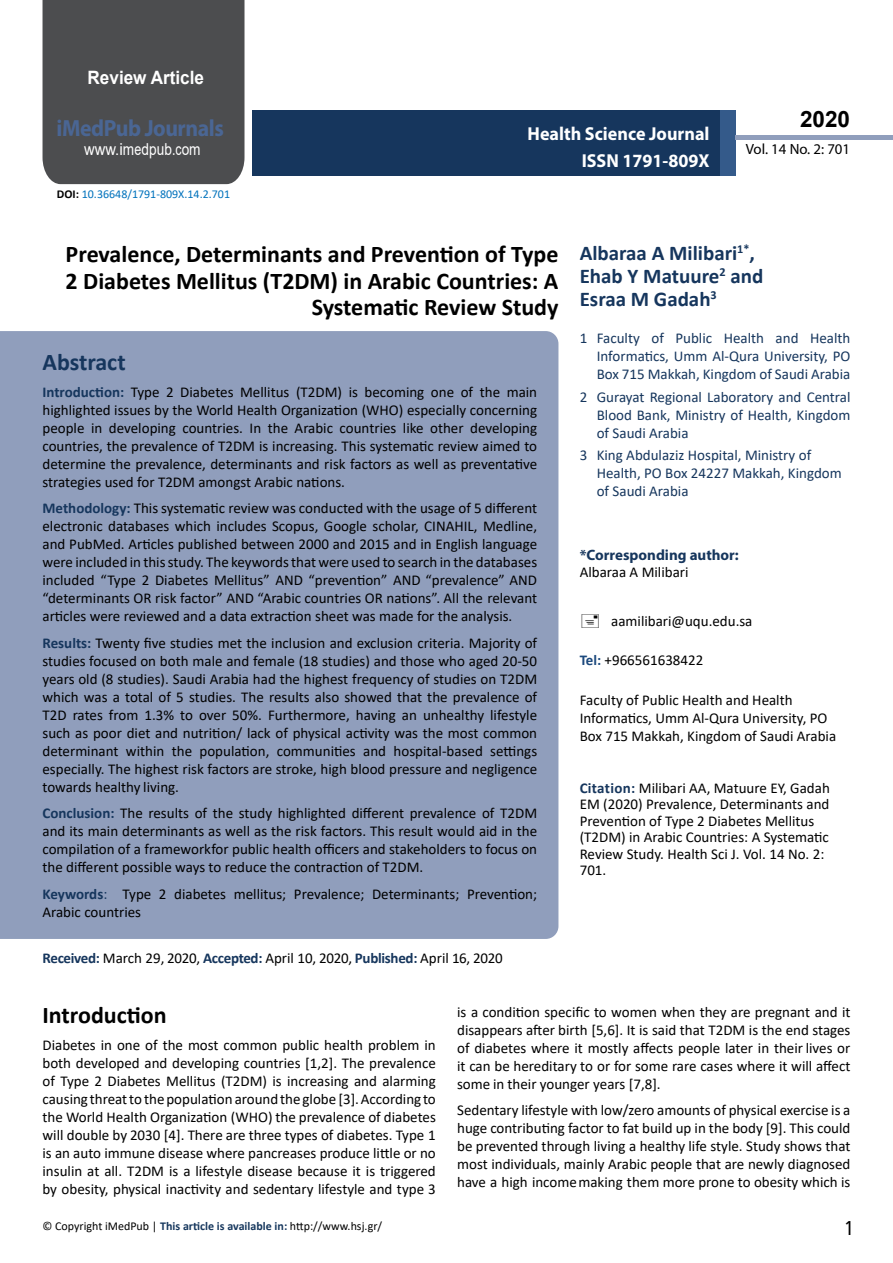
<style>
.page{position:relative;width:893px;height:1263px;background:#fff}
.page>*{position:absolute;margin:0;border:0;box-sizing:border-box;transform-origin:0 0}
.t1{font:25.5px "Tunga";color:#000}
.t2{font:700 24px/26.4px "Calibri";color:#000;text-align:right}
.t3{font:700 24px "Calibri";color:#16365d}
.t4{font:700 23.4px "Myriad Pro";letter-spacing:-.02em;color:#4a6694;scale:.93 1}
.t5{font:700 22.5px "Arial";color:#000}
.t6{font:700 21px/23.1px "Calibri";color:#16365d}
.t7{font:700 18.75px/27.2px "Myriad Pro";color:#fff;text-align:right;scale:.96 1}
.t8{font:700 18.45px "Arial";color:#fff;scale:.93 1}
.t9{font:16.5px "Arial";letter-spacing:.005em;color:#fff;scale:.89 1}
.t10{font:15px/18px "Calibri";color:#000;text-align:justify}
.t11{font:15px/18px "Calibri";color:#16365d;text-align:justify}
.t12{font:700 15px "Myriad Pro";color:#16365d}
.t13{font:14.85px "Myriad Pro";color:#000}
.t14{font:12px "Calibri";color:#000}
.t15{font:12px "Calibri";color:#0072bc}
.s1{font-family:"Calibri"}
.s2{font-weight:700;color:#000}
.s3{font-weight:700;color:#16365d}
.s4{color:#16365d}
.s5{font-weight:700;color:#1c497d}
.s6{font-weight:700;color:#16375d}
</style>
<div class="page">
<div style="left:252px;top:110px;width:469px;height:66px;background:#16365d"></div>
<div style="left:720px;top:110px;width:16px;height:66px;background:#345a8a"></div>
<div style="left:736px;top:135px;width:157px;height:5px;background:#909ebc"></div>
<div style="left:43px;top:0;width:201px;height:184px;background:#4c4d4f"></div>
<div style="left:0;top:331px;width:558px;height:608px;background:#909ebc"></div>
<p class="t8" style="left:88px;top:64px;width:127px">Review Article</p>
<h3 class="t4" style="left:57px;top:113px;width:181px">iMedPub Journals</h3>
<p class="t9" style="left:84px;top:138px;width:132px">www.imedpub<span class="s1">.</span>com</p>
<p class="t15" style="left:57px;top:185px;width:175px"><span class="s2">DOI:</span> 10.36648/1791-809X.14.2.701</p>
<p class="t7" style="left:528px;top:119px;width:191px">Health Science Journal<br>ISSN 1791-809X</p>
<h3 class="t5" style="left:800px;top:104px;width:52px">2020</h3>
<p class="t13" style="left:746px;top:140px;width:106px">Vol. 14 No. 2: 701</p>
<h2 class="t2" style="left:66px;top:241px;width:494px">Prevalence, Determinants and Prevention of Type<br>2 Diabetes Mellitus (T2DM) in Arabic Countries: A<br>Systematic Review Study</h2>
<h2 class="t3" style="left:43px;top:345px;width:85px">Abstract</h2>
<p class="t10" style="left:43px;top:382px;width:496px"><span class="s3">Introduction:</span> Type 2 Diabetes Mellitus (T2DM) is becoming one of the main highlighted issues by the World Health Organization (WHO) especially concerning people in developing countries. In the Arabic countries like other developing countries, the prevalence of T2DM is increasing. This systematic review aimed to determine the prevalence, determinants and risk factors as well as preventative strategies used for T2DM amongst Arabic nations.</p>
<p class="t10" style="left:43px;top:499px;width:496px"><span class="s3">Methodology:</span> This systematic review was conducted with the usage of 5 different electronic databases which includes Scopus, Google scholar, CINAHIL, Medline, and PubMed. Articles published between 2000 and 2015 and in English language were included in this study. The keywords that were used to search in the databases included “Type 2 Diabetes Mellitus” AND “prevention” AND “prevalence” AND “determinants OR risk factor” AND “Arabic countries OR nations”. All the relevant articles were reviewed and a data extraction sheet was made for the analysis.</p>
<p class="t10" style="left:43px;top:633px;width:496px"><span class="s3">Results:</span> Twenty five studies met the inclusion and exclusion criteria. Majority of studies focused on both male and female (18 studies) and those who aged 20-50 years old (8 studies). Saudi Arabia had the highest frequency of studies on T2DM which was a total of 5 studies. The results also showed that the prevalence of T2D rates from 1.3% to over 50%. Furthermore, having an unhealthy lifestyle such as poor diet and nutrition/ lack of physical activity was the most common determinant within the population, communities and hospital-based settings especially. The highest risk factors are stroke, high blood pressure and negligence towards healthy living.</p>
<p class="t10" style="left:43px;top:804px;width:496px"><span class="s3">Conclusion:</span> The results of the study highlighted different prevalence of T2DM and its main determinants as well as the risk factors. This result would aid in the compilation of a framework for public health officers and stakeholders to focus on the different possible ways to reduce the contraction of T2DM.</p>
<p class="t10" style="left:43px;top:884px;width:496px"><span class="s3">Keywords</span><span class="s4">:</span> Type 2 diabetes mellitus; Prevalence; Determinants; Prevention;<br>Arabic countries</p>
<p class="t10" style="left:43px;top:948px;width:462px"><span class="s3">Received:</span> March 29, 2020, <span class="s3">Accepted:</span> April 10, 2020, <span class="s3">Published:</span> April 16, 2020</p>
<h3 class="t6" style="left:580px;top:241px;width:185px">Albaraa A Milibari<sup>1*</sup>,<br>Ehab Y Matuure<sup>2</sup> and<br>Esraa M Gadah<sup>3</sup></h3>
<p class="t11" style="left:597px;top:329px;width:255px;text-indent:-17px">1 Faculty of Public Health and Health Informatics, Umm Al-Qura University, PO Box 715 Makkah, Kingdom of Saudi Arabia</p>
<p class="t11" style="left:597px;top:387px;width:255px;text-indent:-17px">2 Gurayat Regional Laboratory and Central Blood Bank, Ministry of Health, Kingdom of Saudi Arabia</p>
<p class="t11" style="left:597px;top:445px;width:247px;text-align:left;text-indent:-17px">3 King Abdulaziz Hospital, Ministry of<br>Health, PO Box 24227 Makkah, Kingdom of Saudi Arabia</p>
<p class="t12" style="left:580px;top:545px;width:161px">*Corresponding author:</p>
<p class="t10" style="left:580px;top:562px;width:110px">Albaraa A Milibari</p>
<p class="t10" style="left:611px;top:612px;width:143px">aamilibari@uqu.edu.sa</p>
<p class="t10" style="left:580px;top:651px;width:125px"><span class="s5">Tel:</span> +966561638422</p>
<p class="t10" style="left:580px;top:690px;width:258px;text-align:left">Faculty of Public Health and Health<br>Informatics, Umm Al-Qura University, PO<br>Box 715 Makkah, Kingdom of Saudi Arabia</p>
<p class="t10" style="left:580px;top:779px;width:252px;line-height:16.5px;text-align:left"><span class="s3">Citation:</span> Milibari AA, Matuure EY, Gadah EM (2020) Prevalence, Determinants and Prevention of Type 2 Diabetes Mellitus (T2DM) in Arabic Countries: A Systematic Review Study. Health Sci J. Vol. 14 No. 2:<br>701.</p>
<h2 class="t2" style="left:43px;top:1002px;width:126px">Introduction</h2>
<p class="t10" style="left:43px;top:1036px;width:395px">Diabetes in one of the most common public health problem in both developed and developing countries [1,2]. The prevalence of Type 2 Diabetes Mellitus (T2DM) is increasing and alarming causing threat to the population around the globe [3]. According to the World Health Organization (WHO) the prevalence of diabetes will double by 2030 [4]. There are three types of diabetes. Type 1 is an auto immune disease where pancreases produce little or no insulin at all. T2DM is a lifestyle disease because it is triggered by obesity, physical inactivity and sedentary lifestyle and type 3</p>
<p class="t14" style="left:43px;top:1217px;width:341px">© Copyright iMedPub | <span class="s6">This article is available in:</span> http://www.hsj.gr/</p>
<p class="t10" style="left:457px;top:1002px;width:395px">is a condition specific to women when they are pregnant and it disappears after birth [5,6]. It is said that T2DM is the end stages of diabetes where it mostly affects people later in their lives or it can be hereditary to or for some rare cases where it will affect some in their younger years [7,8].</p>
<p class="t10" style="left:457px;top:1101px;width:395px">Sedentary lifestyle with low/zero amounts of physical exercise is a huge contributing factor to fat build up in the body [9]. This could be prevented through living a healthy life style. Study shows that most individuals, mainly Arabic people that are newly diagnosed have a high income making them more prone to obesity which is</p>
<h1 class="t1" style="left:845px;top:1211px;width:9px">1</h1>
</div>
